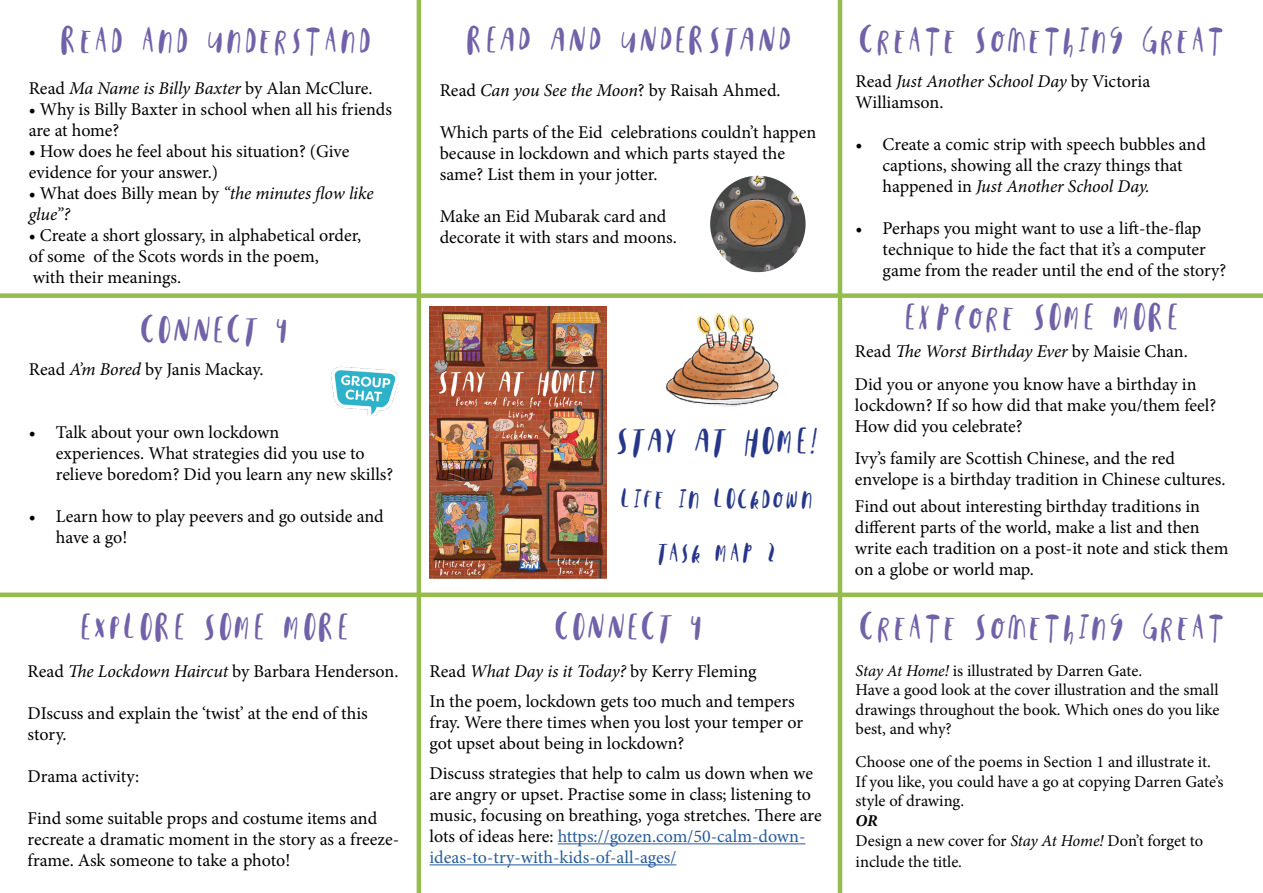
<style>
.page{position:relative;width:1263px;height:893px;background:#fff}
.page>*{position:absolute;margin:0;border:0;box-sizing:border-box;transform-origin:0 0}
.t1{font:48px "Happy Tum";color:#7161a8}
.t2{font:48px "Happy Tum";color:#263689}
.t3{font:36px/54px "Happy Tum";color:#263689;text-align:center}
.t4{font:18px/21px "Minion Pro";letter-spacing:-.005em;color:#000}
.t5{font:italic 18px/21px "Minion Pro";letter-spacing:-.005em;color:#000}
.t6{font:16.5px/19.5px "Minion Pro";letter-spacing:-.005em;color:#000}
.s1{font-style:normal}
.s2{font-style:italic}
.s3{color:#275b9b}
.s4{font-weight:700;font-style:italic}
</style>
<div class="page">
<hr style="left:417px;top:0;width:4px;height:893px;background:#94bd4d">
<hr style="left:838px;top:0;width:4px;height:893px;background:#94bd4d">
<div style="left:0;top:293px;width:1263px;height:5px;background:#94bd4d"></div>
<div style="left:0;top:592px;width:1263px;height:5px;background:#94bd4d"></div>
<hr style="left:558px;top:843px;width:247px;height:1px;background:#275b9b">
<hr style="left:429px;top:864px;width:247px;height:1px;background:#275b9b">
<img style="left:429px;top:306px;width:178px;height:272px">
<img style="left:331px;top:366px;width:67px;height:50px">
<img style="left:666px;top:313px;width:113px;height:94px">
<img style="left:710px;top:176px;width:95px;height:96px">
<h1 class="t1" style="left:62px;top:11px;width:315px">Read and Understand</h1>
<h1 class="t1" style="left:468px;top:11px;width:329px">READ AND UNDERSTAND</h1>
<h1 class="t1" style="left:860px;top:11px;width:370px">Create Something Great</h1>
<p class="t5" style="left:29px;top:78px;width:345px"><span class="s1">Read</span> Ma Name is Billy Baxter <span class="s1">by Alan McClure.</span></p>
<p class="t4" style="left:29px;top:99px;width:365px">• Why is Billy Baxter in school when all his friends are at home?</p>
<p class="t4" style="left:29px;top:141px;width:322px">• How does he feel about his situation? (Give evidence for your answer.)</p>
<p class="t5" style="left:29px;top:183px;width:346px"><span class="s1">• What does Billy mean by</span> “the minutes flow like glue”?</p>
<p class="t4" style="left:29px;top:225px;width:334px">• Create a short glossary, in alphabetical order, of some of the Scots words in the poem,<br>with their meanings.</p>
<p class="t4" style="left:440px;top:80px;width:342px">Read <span class="s2">Can you See the Moon</span>? by Raisah Ahmed.</p>
<p class="t4" style="left:440px;top:122px;width:378px">Which parts of the Eid celebrations couldn’t happen because in lockdown and which parts stayed the same? List them in your jotter.</p>
<p class="t4" style="left:440px;top:206px;width:239px">Make an Eid Mubarak card and decorate it with stars and moons.</p>
<p class="t4" style="left:856px;top:71px;width:296px">Read <span class="s2">Just Another School Day</span> by Victoria<br>Williamson.</p>
<p class="t4" style="left:883px;top:134px;width:325px;text-indent:-27px">• Create a comic strip with speech bubbles and captions, showing all the crazy things that happened in <span class="s2">Just Another School Day.</span></p>
<p class="t4" style="left:883px;top:218px;width:345px;text-indent:-27px">• Perhaps you might want to use a lift-the-flap technique to hide the fact that it’s a computer game from the reader until the end of the story?</p>
<h1 class="t1" style="left:142px;top:300px;width:153px">CONNECT 4</h1>
<p class="t4" style="left:29px;top:359px;width:236px">Read <span class="s2">A’m Bored</span> by Janis Mackay.</p>
<p class="t4" style="left:56px;top:422px;width:339px;text-indent:-27px">• Talk about your own lockdown<br>experiences. What strategies did you use to relieve boredom? Did you learn any new skills?</p>
<p class="t4" style="left:56px;top:506px;width:329px;text-indent:-27px">• Learn how to play peevers and go outside and have a go!</p>
<h1 class="t2" style="left:617px;top:412px;width:204px">STAY AT HOME!</h1>
<h2 class="t3" style="left:622px;top:471px;width:196px">Life in LOckdown<br>Task Map 2</h2>
<h1 class="t1" style="left:907px;top:287px;width:277px">Explore SOME MORE</h1>
<p class="t4" style="left:855px;top:335px;width:343px;line-height:33px">Read <span class="s2">The Worst Birthday Ever</span> by Maisie Chan.<br>Did you or anyone you know have a birthday in</p>
<p class="t4" style="left:855px;top:395px;width:363px">lockdown? If so how did that make you/them feel?<br>How did you celebrate?</p>
<p class="t4" style="left:855px;top:448px;width:372px">Ivy’s family are Scottish Chinese, and the red envelope is a birthday tradition in Chinese cultures.</p>
<p class="t4" style="left:855px;top:496px;width:375px">Find out about interesting birthday traditions in different parts of the world, make a list and then write each tradition on a post-it note and stick them on a globe or world map.</p>
<h1 class="t1" style="left:82px;top:597px;width:272px">EXPLORE SOME MORE</h1>
<h1 class="t1" style="left:556px;top:597px;width:153px">CONNECT 4</h1>
<h1 class="t1" style="left:860px;top:597px;width:370px">Create Something Great</h1>
<p class="t4" style="left:28px;top:661px;width:372px">Read <span class="s2">The Lockdown Haircut</span> by Barbara Henderson.</p>
<p class="t4" style="left:28px;top:703px;width:342px">DIscuss and explain the ‘twist’ at the end of this story.</p>
<p class="t4" style="left:28px;top:766px;width:113px">Drama activity:</p>
<p class="t4" style="left:28px;top:808px;width:373px">Find some suitable props and costume items and recreate a dramatic moment in the story as a freeze&shy;frame. Ask someone to take a photo!</p>
<p class="t4" style="left:429px;top:656px;width:367px;line-height:30px">Read <span class="s2">What Day is it Today?</span> by Kerry Fleming<br>In the poem, lockdown gets too much and tempers</p>
<p class="t4" style="left:429px;top:712px;width:375px">fray. Were there times when you lost your temper or got upset about being in lockdown?</p>
<p class="t4" style="left:429px;top:763px;width:394px">Discuss strategies that help to calm us down when we are angry or upset. Practise some in class; listening to music, focusing on breathing, yoga stretches. There are lots of ideas here: <span class="s3">https://gozen.com/50-calm-down&shy;ideas-to-try-with-kids-of-all-ages/</span></p>
<p class="t6" style="left:856px;top:661px;width:365px"><span class="s2">Stay At Home!</span> is illustrated by Darren Gate.<br>Have a good look at the cover illustration and the small drawings throughout the book. Which ones do you like best, and why?</p>
<p class="t6" style="left:856px;top:752px;width:369px">Choose one of the poems in Section 1 and illustrate it.<br>If you like, you could have a go at copying Darren Gate’s style of drawing.</p>
<p class="t6" style="left:856px;top:811px;width:349px"><span class="s4">OR<br></span>Design a new cover for <span class="s2">Stay At Home!</span> Don’t forget to</p>
<p class="t6" style="left:856px;top:851px;width:108px">include the title.</p>
</div>
